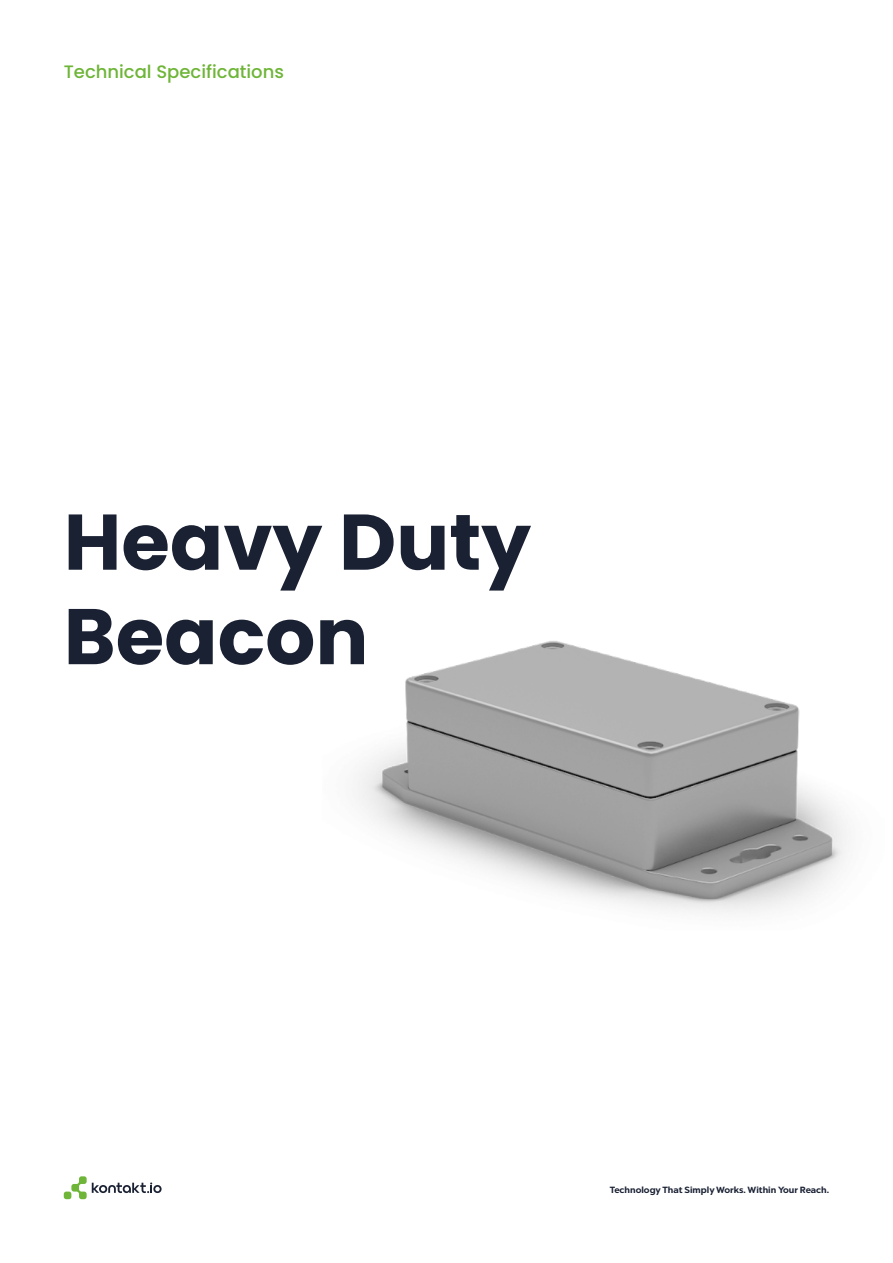
<style>
.page{position:relative;width:893px;height:1263px;background:#fff}
.page>*{position:absolute;margin:0;border:0;box-sizing:border-box;transform-origin:0 0}
.t1{font:700 78.75px/94.5px "Poppins";color:#1a2133}
.t2{font:500 18px "Poppins";color:#6eb538}
.t3{font:700 9px "Chronica Pro";color:#1a2133}
</style>
<div class="page">
<img style="left:356px;top:641px;width:492px;height:272px">
<svg style="left:71px;top:1176px;width:91px;height:23px"></svg>
<div style="left:64px;top:1191px;width:7px;height:8px;background:#6eb538;border-radius:3px"></div>
<h2 class="t2" style="left:64px;top:61px;width:222px">Technical Specifications</h2>
<h1 class="t1" style="left:64px;top:495px;width:469px">Heavy Duty<br>Beacon</h1>
<p class="t3" style="left:610px;top:1184px;width:221px">Technology That Simply Works. Within Your Reach.</p>
</div>
